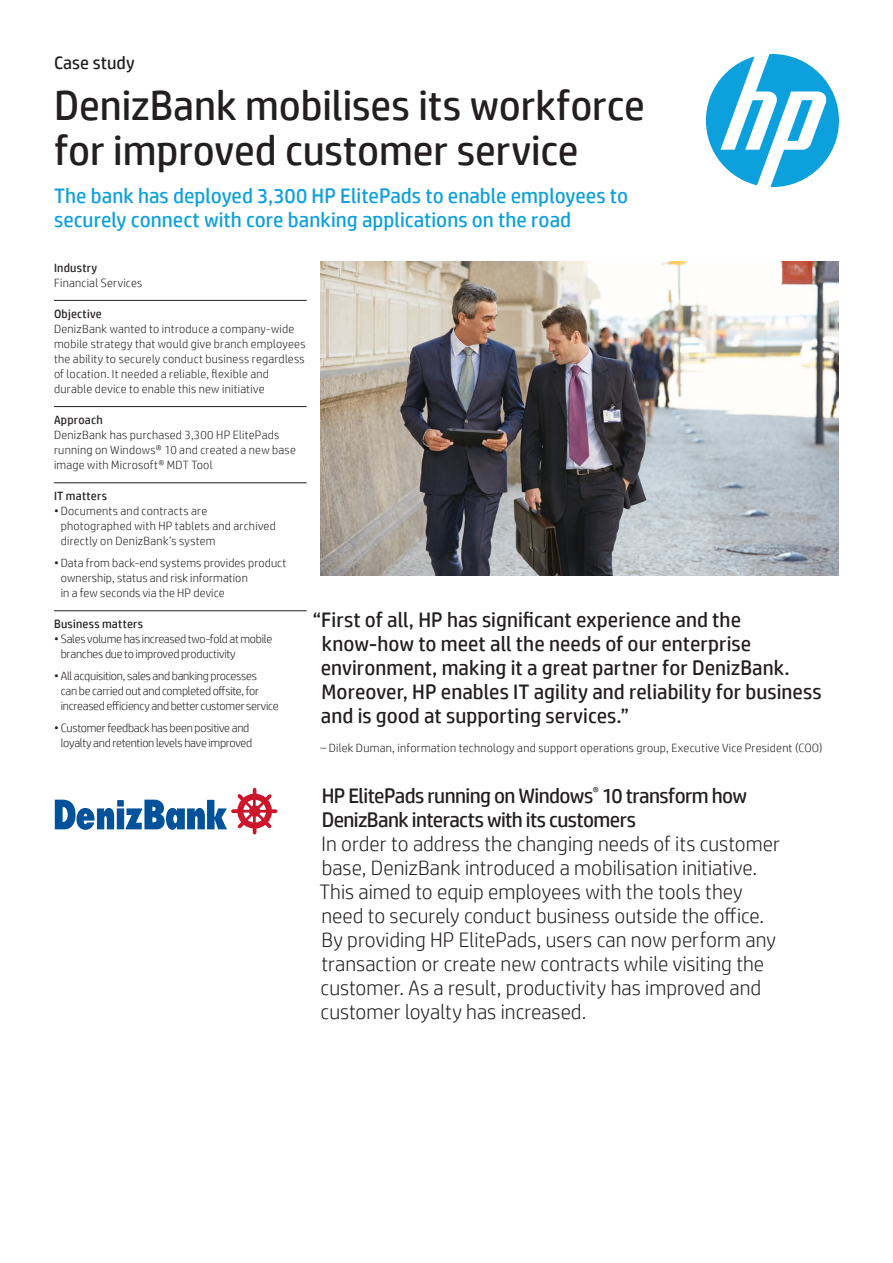
<style>
.page{position:relative;width:893px;height:1263px;background:#fff}
.page>*{position:absolute;margin:0;border:0;box-sizing:border-box;transform-origin:0 0}
.Headline_28_30{font:42px/45px "HP Simplified";letter-spacing:-.005em;color:#231f20}
.Intro_14_16{font:300 21px/24px "HP Simplified";color:#231f20}
.Cover_quote_14_16{font:21px/24px "HP Simplified";color:#231f20}
.Subhead_14_16_bold_b{font:21px/24px "HP Simplified";color:#0ca0dd}
.Subhead_14_16_bold_b-2{font:21px/24px "HP Simplified";letter-spacing:-.03em;color:#231f20}
.Docment_type_12_14{font:18px "HP Simplified";letter-spacing:.005em;color:#231f20}
.Sidebar_body_w__rule{font:300 12px/15px "HP Simplified";letter-spacing:.01em;color:#231f20}
.Sidebar_body_w__rule-2{font:300 12px/15px "HP Simplified";letter-spacing:-.02em;color:#231f20}
.Cover_quote_attribut{font:300 12px "HP Simplified";letter-spacing:.02em;color:#231f20}
.Sidebar_header{font:12px "HP Simplified";letter-spacing:.02em;color:#231f20}
</style>
<div class="page">
<svg style="left:706px;top:54px;width:133px;height:133px"></svg>
<img style="left:320px;top:262px;width:519px;height:313px">
<svg style="left:55px;top:788px;width:222px;height:46px"></svg>
<hr style="left:54px;top:300px;width:253px;height:1px;background:#231f20">
<hr style="left:54px;top:406px;width:253px;height:1px;background:#231f20">
<hr style="left:54px;top:482px;width:253px;height:1px;background:#231f20">
<hr style="left:54px;top:610px;width:253px;height:1px;background:#231f20">
<p class="Docment_type_12_14" style="left:54px;top:51px;width:82px">Case study</p>
<p class="Headline_28_30" style="left:54px;top:83px;width:592px">DenizBank mobilises its workforce for improved customer service</p>
<p class="Subhead_14_16_bold_b" style="left:54px;top:183px;width:576px">The bank has deployed 3,300 HP ElitePads to enable employees to securely connect with core banking applications on the road</p>
<p class="Sidebar_header" style="left:54px;top:260px;width:45px">Industry</p>
<p class="Sidebar_body_w__rule" style="left:54px;top:275px;width:90px">Financial Services</p>
<p class="Sidebar_header" style="left:54px;top:306px;width:49px">Objective</p>
<p class="Sidebar_body_w__rule" style="left:54px;top:321px;width:253px">DenizBank wanted to introduce a company-wide mobile strategy that would give branch employees the ability to securely conduct business regardless of location. It needed a reliable, flexible and durable device to enable this new initiative</p>
<p class="Sidebar_header" style="left:54px;top:412px;width:50px">Approach</p>
<p class="Sidebar_body_w__rule" style="left:54px;top:427px;width:243px">DenizBank has purchased 3,300 HP ElitePads running on Windows® 10 and created a new base image with Microsoft® MDT Tool</p>
<p class="Sidebar_header" style="left:54px;top:488px;width:55px">IT matters</p>
<p class="Sidebar_body_w__rule" style="left:61px;top:503px;width:217px;text-indent:-7px">• Documents and contracts are photographed with HP tablets and archived directly on DenizBank’s system</p>
<p class="Sidebar_body_w__rule" style="left:61px;top:555px;width:227px;text-indent:-7px">• Data from back-end systems provides product ownership, status and risk information<br>in a few seconds via the HP device</p>
<p class="Sidebar_header" style="left:54px;top:616px;width:91px">Business matters</p>
<p class="Sidebar_body_w__rule-2" style="left:61px;top:631px;width:213px;text-indent:-7px">• Sales volume has increased two-fold at mobile branches due to improved productivity</p>
<p class="Sidebar_body_w__rule-2" style="left:61px;top:668px;width:219px;text-indent:-7px">• All acquisition, sales and banking processes<br>can be carried out and completed offsite, for increased efficiency and better customer service</p>
<p class="Sidebar_body_w__rule-2" style="left:54px;top:720px;width:200px;text-align:center">• Customer feedback has been positive and loyalty and retention levels have improved</p>
<p class="Cover_quote_14_16" style="left:321px;top:608px;width:502px;text-indent:-8px">“First of all, HP has significant experience and the know-how to meet all the needs of our enterprise environment, making it a great partner for DenizBank.<br>Moreover, HP enables IT agility and reliability for business and is good at supporting services.”</p>
<p class="Cover_quote_attribut" style="left:320px;top:740px;width:504px">– Dilek Duman, information technology and support operations group, Executive Vice President (COO)</p>
<p class="Subhead_14_16_bold_b-2" style="left:322px;top:783px;width:427px">HP ElitePads running on Windows<sup>®</sup> 10 transform how<br>DenizBank interacts with its customers</p>
<p class="Intro_14_16" style="left:319px;top:831px;width:462px">In order to address the changing needs of its customer base, DenizBank introduced a mobilisation initiative.<br>This aimed to equip employees with the tools they need to securely conduct business outside the office.<br>By providing HP ElitePads, users can now perform any transaction or create new contracts while visiting the customer. As a result, productivity has improved and customer loyalty has increased.</p>
</div>
